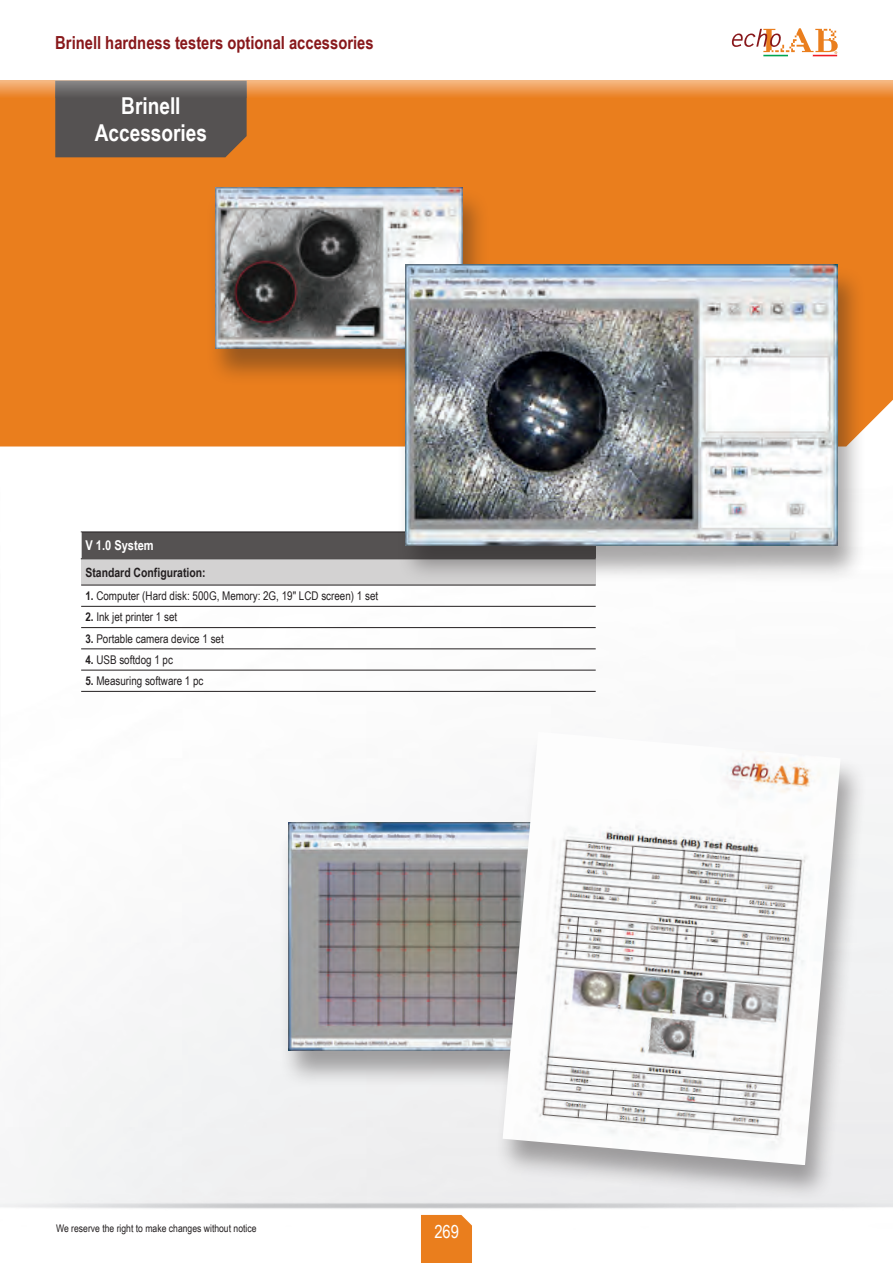
<style>
.page{position:relative;width:893px;height:1263px;background:#fff}
.page>*{position:absolute;margin:0;border:0;box-sizing:border-box;transform-origin:0 0}
.t1{font:700 23.25px/27px "Arial Narrow";color:#fff;text-align:center}
.t2{font:700 18px "Arial Narrow";color:#88181b}
.t3{font:18px "Arial Narrow";color:#fff}
.t4{font:700 13.5px "Arial Narrow";color:#fff}
.t5{font:700 12.75px "Arial Narrow";color:#231f20}
.t6{font:12px "Arial Narrow";color:#231f20}
.t7{font:10.5px "Arial Narrow";color:#231f20}
.s1{font-weight:700}
</style>
<div class="page">
<img style="left:0;top:446px;width:893px;height:769px">
<div style="left:0;top:98px;width:893px;height:348px;background:#ea7e1d"></div>
<svg style="left:1px;top:81px;width:892px;height:17px;background:#ef9a51"></svg>
<svg style="left:0;top:81px;width:1px;height:17px"></svg>
<div style="left:421px;top:1215px;width:51px;height:48px;background:#ea7e1d"></div>
<svg style="left:731px;top:28px;width:107px;height:28px"></svg>
<div style="left:55px;top:98px;width:192px;height:59px;background:#555252"></div>
<svg style="left:55px;top:81px;width:192px;height:17px;background:#6f6c6c"></svg>
<div style="left:81px;top:532px;width:515px;height:27px;background:#555252"></div>
<div style="left:81px;top:559px;width:515px;height:26px;background:#d3d2d2"></div>
<hr style="left:81px;top:606px;width:515px;height:1px;background:#231f20">
<hr style="left:81px;top:627px;width:515px;height:1px;background:#231f20">
<hr style="left:81px;top:648px;width:515px;height:1px;background:#231f20">
<hr style="left:81px;top:670px;width:515px;height:1px;background:#231f20">
<hr style="left:81px;top:531px;width:515px;height:1px;background:#231f20">
<hr style="left:81px;top:691px;width:515px;height:1px;background:#231f20">
<hr style="left:81px;top:585px;width:515px;height:1px;background:#231f20">
<svg style="left:81px;top:532px;width:1px;height:26px"></svg>
<hr style="left:81px;top:558px;width:515px;height:1px;background:#231f20">
<div style="left:206px;top:187px;width:284px;height:199px;background:#231f20;opacity:.4"></div>
<img style="left:215px;top:187px;width:247px;height:162px">
<div style="left:279px;top:823px;width:300px;height:265px;background:#231f20;opacity:.4"></div>
<img style="left:288px;top:823px;width:206px;height:227px">
<div style="left:397px;top:265px;width:469px;height:318px;background:#231f20;opacity:.4"></div>
<img style="left:406px;top:265px;width:432px;height:280px">
<div style="left:494px;top:733px;width:374px;height:469px;background:#231f20;opacity:.4"></div>
<img style="left:503px;top:732px;width:338px;height:433px">
<h2 class="t2" style="left:55px;top:29px;width:320px">Brinell hardness testers optional accessories</h2>
<h1 class="t1" style="left:95px;top:91px;width:114px">Brinell<br>Accessories</h1>
<p class="t4" style="left:85px;top:535px;width:70px">V 1.0 System</p>
<p class="t5" style="left:85px;top:562px;width:122px">Standard Configuration:</p>
<p class="t6" style="left:85px;top:587px;width:294px"><span class="s1">1.</span> Computer (Hard disk: 500G, Memory: 2G, 19" LCD screen) 1 set</p>
<p class="t6" style="left:85px;top:608px;width:93px"><span class="s1">2.</span> Ink jet printer 1 set</p>
<p class="t6" style="left:85px;top:629px;width:140px"><span class="s1">3.</span> Portable camera device 1 set</p>
<p class="t6" style="left:85px;top:651px;width:89px"><span class="s1">4.</span> USB softdog 1 pc</p>
<p class="t6" style="left:85px;top:672px;width:120px"><span class="s1">5.</span> Measuring software 1 pc</p>
<p class="t7" style="left:56px;top:1221px;width:202px">We reserve the right to make changes without notice</p>
<h2 class="t3" style="left:434px;top:1218px;width:26px">269</h2>
</div>
